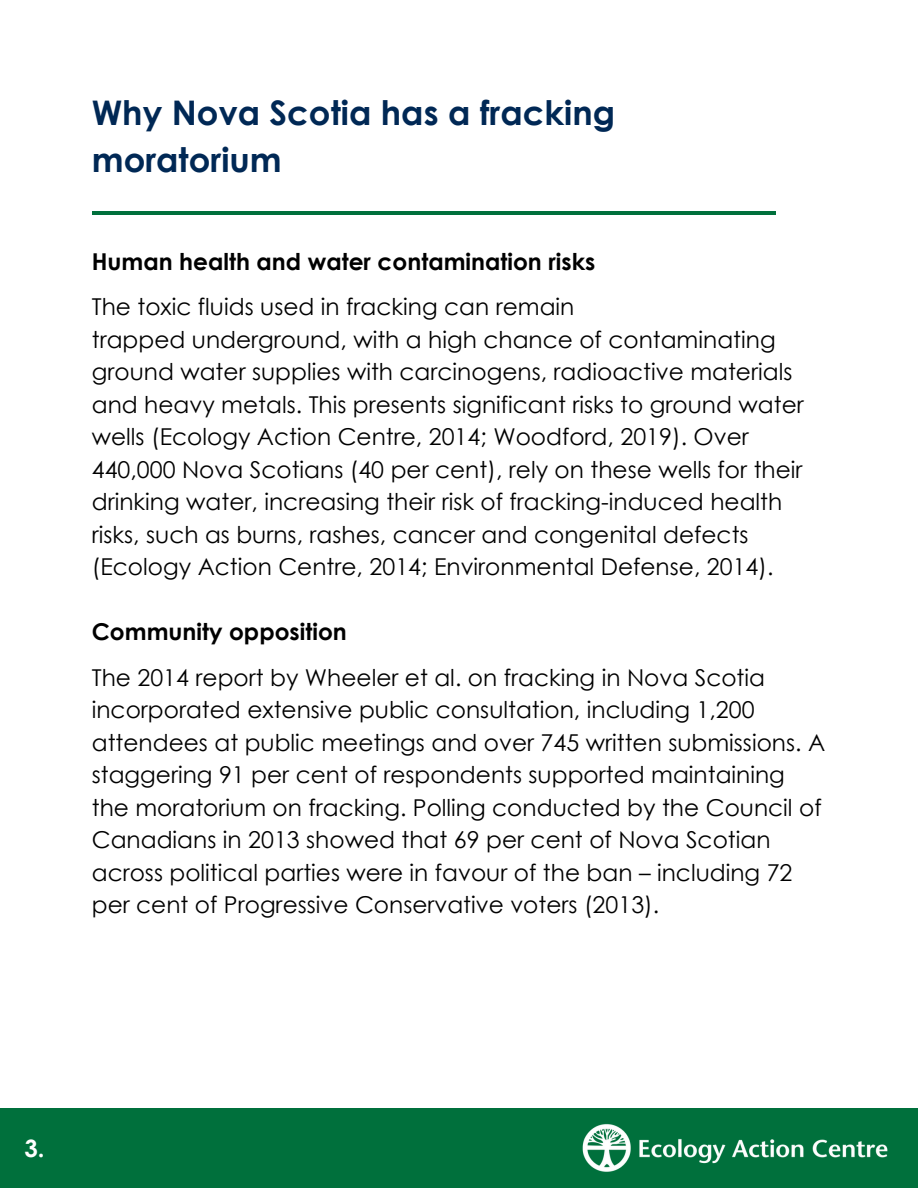
<style>
.page{position:relative;width:918px;height:1188px;background:#fff}
.page>*{position:absolute;margin:0;border:0;box-sizing:border-box;transform-origin:0 0}
.t1{font:700 33.9px/47px "Century Gothic";color:#002855}
.t2{font:700 24px "Century Gothic";color:#fff}
.t3{font:23.25px/32.5px "Century Gothic";color:#000}
.t4{font:700 23.25px "Century Gothic";color:#000}
</style>
<div class="page">
<div style="left:0;top:1108px;width:918px;height:80px;background:#00703c"></div>
<img style="left:582px;top:1124px;width:306px;height:48px">
<hr style="left:92px;top:212px;width:684px;height:3px;background:#00703c">
<h1 class="t1" style="left:92px;top:88px;width:525px">Why Nova Scotia has a fracking moratorium</h1>
<p class="t4" style="left:92px;top:247px;width:505px">Human health and water contamination risks</p>
<h2 class="t3" style="left:92px;top:290px;width:484px">The toxic fluids used in fracking can remain</h2>
<p class="t3" style="left:92px;top:323px;width:713px">trapped underground, with a high chance of contaminating ground water supplies with carcinogens, radioactive materials and heavy metals. This presents significant risks to ground water wells (Ecology Action Centre, 2014; Woodford, 2019). Over 440,000 Nova Scotians (40 per cent), rely on these wells for their drinking water, increasing their risk of fracking-induced health risks, such as burns, rashes, cancer and congenital defects (Ecology Action Centre, 2014; Environmental Defense, 2014).</p>
<p class="t4" style="left:92px;top:617px;width:257px">Community opposition</p>
<h2 class="t3" style="left:92px;top:661px;width:735px">The 2014 report by Wheeler et al. on fracking in Nova Scotia incorporated extensive public consultation, including 1,200 attendees at public meetings and over 745 written submissions. A staggering 91 per cent of respondents supported maintaining the moratorium on fracking. Polling conducted by the Council of Canadians in 2013 showed that 69 per cent of Nova Scotian across political parties were in favour of the ban – including 72 per cent of Progressive Conservative voters (2013).</h2>
<p class="t2" style="left:24px;top:1132px;width:22px">3.</p>
</div>
